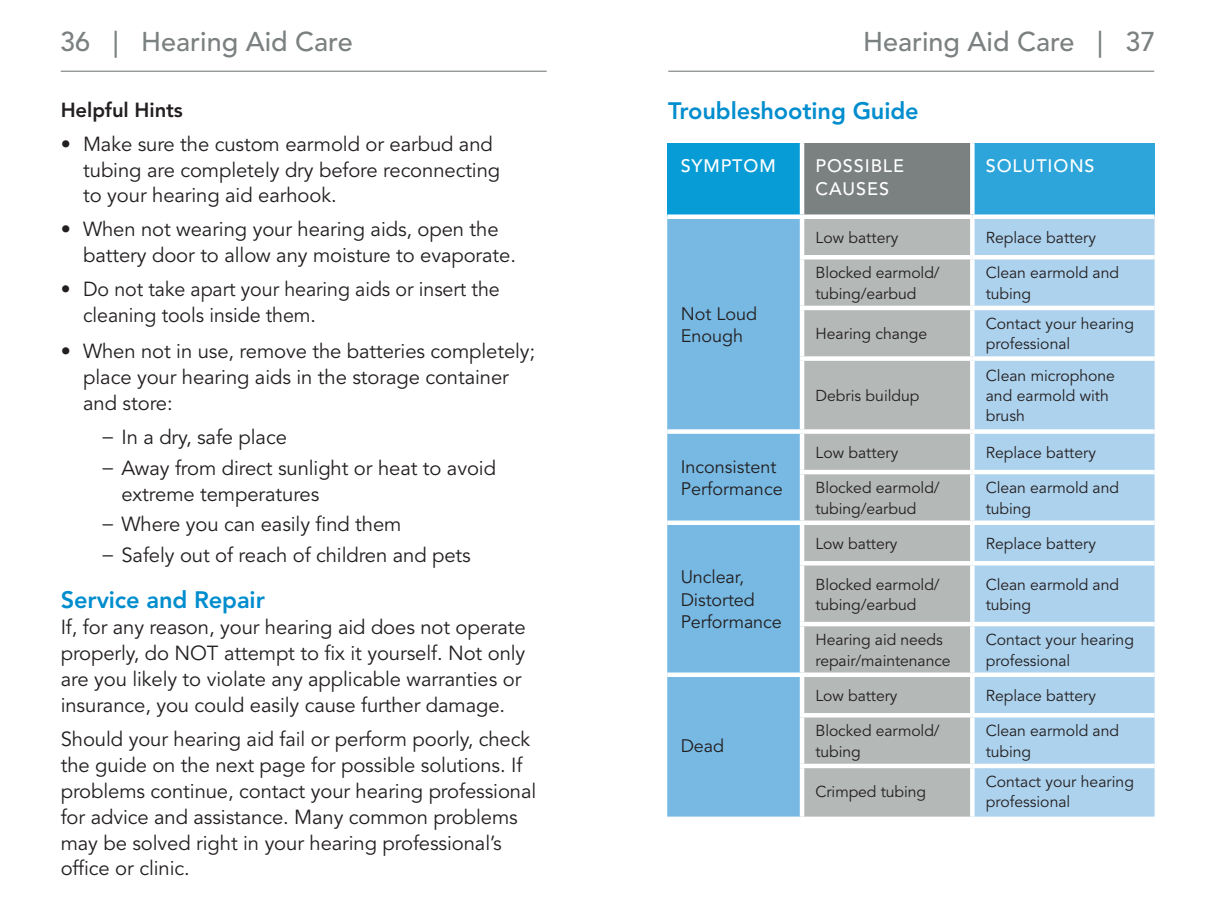
<style>
.page{position:relative;width:1215px;height:912px;background:#fff}
.page>*{position:absolute;margin:0;border:0;box-sizing:border-box;transform-origin:0 0}
.t1{font:27px "Avenir LT SLI Std Medium";color:#7b8080}
._3a__Blue_Subs{font:23.62px "Avenir LT SLI Std Heavy";letter-spacing:-.005em;color:#008dce}
._4a__bullets{font:23.62px "Avenir LT SLI Std Heavy";letter-spacing:-.005em;color:#008dce}
._1__body{font:20.25px/25.9px "Avenir LT SLI Std Book";letter-spacing:-.005em;color:#231f20}
._3b__Black_Subs{font:20.25px "Avenir LT SLI Std Heavy";letter-spacing:-.005em;color:#231f20}
._1__body-2{font:18px/22.5px "Avenir LT SLI Std Book";color:#231f20}
.t2{font:18px/22.5px "Avenir LT SLI Std Medium";letter-spacing:.05em;color:#fff}
._1__body-3{font:15.75px/20.2px "Avenir LT SLI Std Book";letter-spacing:-.005em;color:#231f20}
</style>
<div class="page">
<hr style="left:61px;top:71px;width:486px;height:1px;background:#7b8080">
<hr style="left:668px;top:71px;width:486px;height:1px;background:#7b8080">
<div style="left:667px;top:143px;width:135px;height:74px;background:#089cd6"></div>
<div style="left:802px;top:143px;width:170px;height:74px;background:#7b8080"></div>
<div style="left:972px;top:143px;width:183px;height:74px;background:#2da5da"></div>
<svg style="left:667px;top:219px;width:133px;height:597px;background:#7bbbe3"></svg>
<div style="left:804px;top:219px;width:166px;height:597px;background:#b4b8b7"></div>
<div style="left:975px;top:219px;width:180px;height:597px;background:#add2ed"></div>
<hr style="left:800px;top:143px;width:4px;height:71px;background:#fff">
<div style="left:970px;top:143px;width:5px;height:71px;background:#fff"></div>
<div style="left:667px;top:214px;width:135px;height:5px;background:#fff"></div>
<div style="left:802px;top:214px;width:170px;height:5px;background:#fff"></div>
<div style="left:972px;top:214px;width:183px;height:5px;background:#fff"></div>
<hr style="left:800px;top:255px;width:172px;height:4px;background:#fff">
<hr style="left:972px;top:255px;width:183px;height:4px;background:#fff">
<div style="left:800px;top:305px;width:172px;height:5px;background:#fff"></div>
<div style="left:972px;top:305px;width:183px;height:5px;background:#fff"></div>
<div style="left:800px;top:356px;width:172px;height:5px;background:#fff"></div>
<div style="left:972px;top:356px;width:183px;height:5px;background:#fff"></div>
<svg style="left:667px;top:429px;width:135px;height:4px"></svg>
<svg style="left:802px;top:429px;width:170px;height:4px"></svg>
<svg style="left:972px;top:429px;width:183px;height:4px"></svg>
<div style="left:800px;top:469px;width:172px;height:5px;background:#fff"></div>
<div style="left:972px;top:469px;width:183px;height:5px;background:#fff"></div>
<div style="left:667px;top:520px;width:135px;height:5px;background:#fff"></div>
<div style="left:802px;top:520px;width:170px;height:5px;background:#fff"></div>
<div style="left:972px;top:520px;width:183px;height:5px;background:#fff"></div>
<hr style="left:800px;top:561px;width:172px;height:4px;background:#fff">
<hr style="left:972px;top:561px;width:183px;height:4px;background:#fff">
<div style="left:800px;top:621px;width:172px;height:5px;background:#fff"></div>
<div style="left:972px;top:621px;width:183px;height:5px;background:#fff"></div>
<svg style="left:667px;top:672px;width:135px;height:4px"></svg>
<svg style="left:802px;top:672px;width:170px;height:4px"></svg>
<svg style="left:972px;top:672px;width:183px;height:4px"></svg>
<div style="left:800px;top:712px;width:172px;height:5px;background:#fff"></div>
<div style="left:972px;top:712px;width:183px;height:5px;background:#fff"></div>
<div style="left:800px;top:763px;width:172px;height:5px;background:#fff"></div>
<div style="left:972px;top:763px;width:183px;height:5px;background:#fff"></div>
<h1 class="t1" style="left:60px;top:26px;width:294px">36 | Hearing Aid Care</h1>
<h1 class="t1" style="left:863px;top:26px;width:294px">Hearing Aid Care | 37</h1>
<p class="_3b__Black_Subs" style="left:61px;top:98px;width:124px">Helpful Hints</p>
<p class="_1__body" style="left:83px;top:131px;width:419px;text-indent:-22px">• Make sure the custom earmold or earbud and tubing are completely dry before reconnecting to your hearing aid earhook.</p>
<p class="_1__body" style="left:83px;top:217px;width:431px;text-indent:-22px">• When not wearing your hearing aids, open the battery door to allow any moisture to evaporate.</p>
<p class="_1__body" style="left:83px;top:277px;width:418px;text-indent:-22px">• Do not take apart your hearing aids or insert the cleaning tools inside them.</p>
<p class="_1__body" style="left:83px;top:339px;width:454px;text-indent:-22px">• When not in use, remove the batteries completely; place your hearing aids in the storage container and store:</p>
<p class="_1__body" style="left:101px;top:424px;width:187px">− In a dry, safe place</p>
<p class="_1__body" style="left:122px;top:455px;width:376px;text-indent:-20px">− Away from direct sunlight or heat to avoid extreme temperatures</p>
<p class="_1__body" style="left:101px;top:512px;width:302px">− Where you can easily find them</p>
<p class="_1__body" style="left:101px;top:542px;width:371px">− Safely out of reach of children and pets</p>
<p class="_4a__bullets" style="left:61px;top:586px;width:206px">Service and Repair</p>
<p class="_1__body" style="left:61px;top:614px;width:467px">If, for any reason, your hearing aid does not operate properly, do NOT attempt to fix it yourself. Not only are you likely to violate any applicable warranties or insurance, you could easily cause further damage.</p>
<p class="_1__body" style="left:61px;top:726px;width:477px">Should your hearing aid fail or perform poorly, check the guide on the next page for possible solutions. If problems continue, contact your hearing professional for advice and assistance. Many common problems may be solved right in your hearing professional’s office or clinic.</p>
<p class="_3a__Blue_Subs" style="left:668px;top:97px;width:252px">Troubleshooting Guide</p>
<p class="t2" style="left:681px;top:155px;width:97px">SYMPTOM</p>
<p class="t2" style="left:815px;top:155px;width:90px">POSSIBLE<br>CAUSES</p>
<p class="t2" style="left:986px;top:155px;width:110px">SOLUTIONS</p>
<p class="_1__body-2" style="left:681px;top:302px;width:78px">Not Loud<br>Enough</p>
<p class="_1__body-2" style="left:681px;top:455px;width:103px">Inconsistent<br>Performance</p>
<p class="_1__body-2" style="left:681px;top:566px;width:103px">Unclear,<br>Distorted<br>Performance</p>
<p class="_1__body-2" style="left:681px;top:735px;width:45px">Dead</p>
<p class="_1__body-3" style="left:815px;top:228px;width:84px">Low battery</p>
<p class="_1__body-3" style="left:986px;top:228px;width:112px">Replace battery</p>
<p class="_1__body-3" style="left:815px;top:263px;width:126px">Blocked earmold/ tubing/earbud</p>
<p class="_1__body-3" style="left:986px;top:263px;width:135px">Clean earmold and tubing</p>
<p class="_1__body-3" style="left:815px;top:324px;width:113px">Hearing change</p>
<p class="_1__body-3" style="left:986px;top:314px;width:150px">Contact your hearing professional</p>
<p class="_1__body-3" style="left:815px;top:386px;width:106px">Debris buildup</p>
<p class="_1__body-3" style="left:986px;top:365px;width:131px">Clean microphone and earmold with brush</p>
<p class="_1__body-3" style="left:815px;top:442px;width:84px">Low battery</p>
<p class="_1__body-3" style="left:986px;top:442px;width:112px">Replace battery</p>
<p class="_1__body-3" style="left:815px;top:478px;width:126px">Blocked earmold/ tubing/earbud</p>
<p class="_1__body-3" style="left:986px;top:478px;width:135px">Clean earmold and tubing</p>
<p class="_1__body-3" style="left:815px;top:533px;width:84px">Low battery</p>
<p class="_1__body-3" style="left:986px;top:533px;width:112px">Replace battery</p>
<p class="_1__body-3" style="left:815px;top:574px;width:126px">Blocked earmold/ tubing/earbud</p>
<p class="_1__body-3" style="left:986px;top:574px;width:135px">Clean earmold and tubing</p>
<p class="_1__body-3" style="left:815px;top:630px;width:137px">Hearing aid needs repair/maintenance</p>
<p class="_1__body-3" style="left:986px;top:630px;width:150px">Contact your hearing professional</p>
<p class="_1__body-3" style="left:815px;top:685px;width:84px">Low battery</p>
<p class="_1__body-3" style="left:986px;top:685px;width:112px">Replace battery</p>
<p class="_1__body-3" style="left:815px;top:721px;width:126px">Blocked earmold/ tubing</p>
<p class="_1__body-3" style="left:986px;top:721px;width:135px">Clean earmold and tubing</p>
<p class="_1__body-3" style="left:815px;top:781px;width:112px">Crimped tubing</p>
<p class="_1__body-3" style="left:986px;top:771px;width:150px">Contact your hearing professional</p>
</div>
